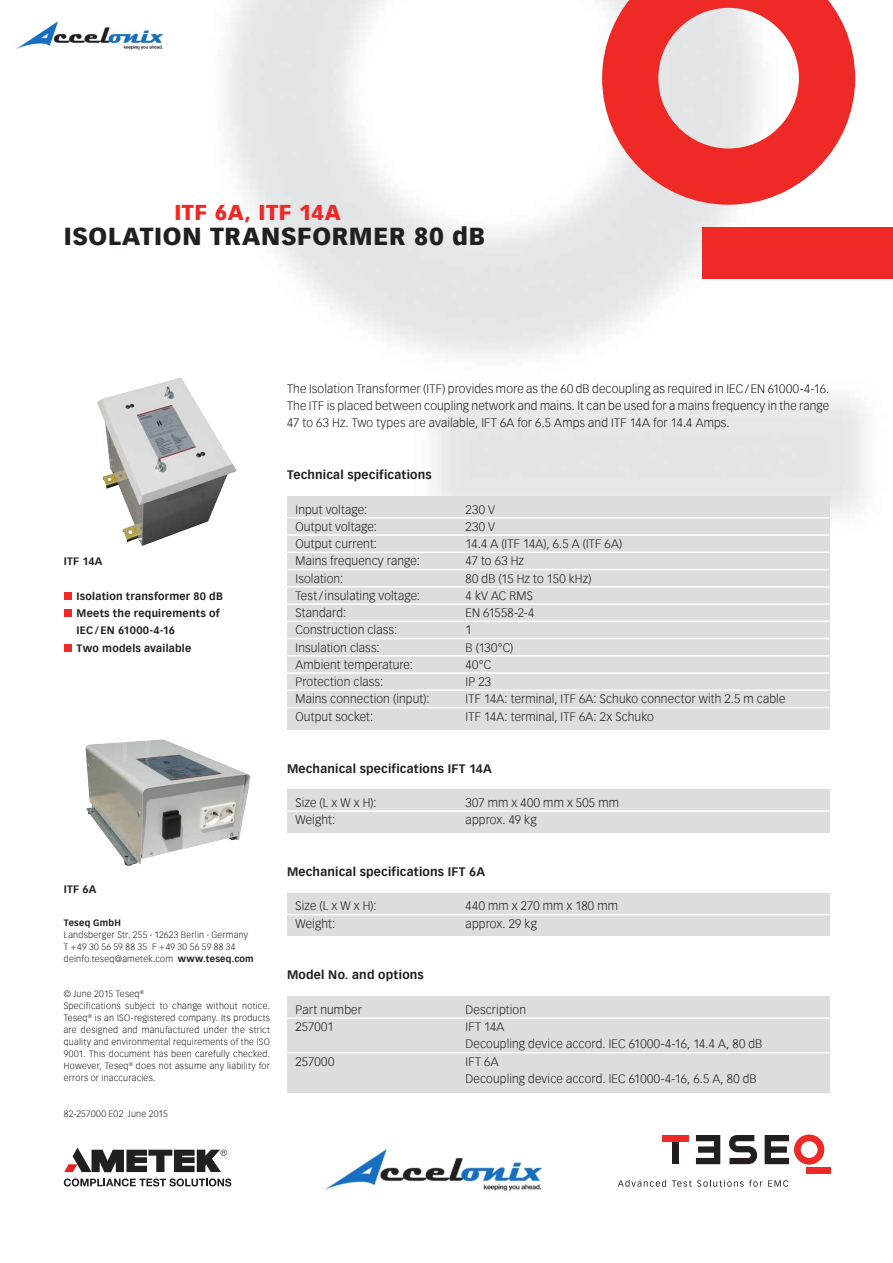
<style>
.page{position:relative;width:893px;height:1263px;background:#fff}
.page>*{position:absolute;margin:0;border:0;box-sizing:border-box;transform-origin:0 0}
.t1{font:900 24px "Vectora Com";letter-spacing:.03em;color:#231f20}
.t2{font:900 21px "Vectora Com";letter-spacing:.03em;color:#ee2926}
.t3{font:300 12px/17.2px "Vectora Com";letter-spacing:.01em;color:#231f20}
.t4{font:700 12px "Vectora Com";letter-spacing:.02em;color:#231f20}
.t5{font:700 10.5px/17.2px "Vectora Com";letter-spacing:.02em;color:#231f20}
.t6{font:300 9px/12px "Vectora Com";letter-spacing:.025em;color:#231f20}
.t7{font:700 9px "Vectora Com";letter-spacing:.03em;color:#231f20}
.s1{font-weight:700}
</style>
<div class="page">
<div style="left:806px;top:1167px;width:24px;height:6px;background:#ee2926"></div>
<svg style="left:765px;top:1134px;width:59px;height:30px"></svg>
<svg style="left:696px;top:1135px;width:24px;height:29px"></svg>
<div style="left:672px;top:1141px;width:7px;height:23px;background:#231f20"></div>
<div style="left:662px;top:1135px;width:27px;height:6px;background:#ee2926"></div>
<svg style="left:618px;top:1180px;width:48px;height:7px"></svg>
<svg style="left:672px;top:1180px;width:90px;height:7px"></svg>
<svg style="left:768px;top:1180px;width:20px;height:7px"></svg>
<svg style="left:729px;top:1135px;width:28px;height:29px"></svg>
<img style="left:225px;top:0;width:668px;height:548px">
<div style="left:702px;top:228px;width:191px;height:51px;background:#ee2926"></div>
<svg style="left:602px;top:0;width:253px;height:205px;fill:#ee2926"></svg>
<div style="left:64px;top:592px;width:7px;height:8px;background:#ee2926"></div>
<div style="left:64px;top:609px;width:7px;height:8px;background:#ee2926"></div>
<div style="left:64px;top:644px;width:7px;height:8px;background:#ee2926"></div>
<img style="left:97px;top:376px;width:143px;height:172px">
<img style="left:85px;top:739px;width:165px;height:127px">
<svg style="left:64px;top:1178px;width:167px;height:8px"></svg>
<svg style="left:64px;top:1147px;width:163px;height:25px"></svg>
<div style="left:287px;top:496px;width:542px;height:234px;background:#dcdddf"></div>
<hr style="left:287px;top:517px;width:542px;height:1px;background:#fff">
<hr style="left:287px;top:534px;width:542px;height:2px;background:#fff">
<hr style="left:287px;top:551px;width:542px;height:2px;background:#fff">
<hr style="left:287px;top:569px;width:542px;height:1px;background:#fff">
<hr style="left:287px;top:586px;width:542px;height:1px;background:#fff">
<hr style="left:287px;top:603px;width:542px;height:2px;background:#fff">
<hr style="left:287px;top:620px;width:542px;height:2px;background:#fff">
<hr style="left:287px;top:638px;width:542px;height:1px;background:#fff">
<hr style="left:287px;top:655px;width:542px;height:1px;background:#fff">
<hr style="left:287px;top:672px;width:542px;height:2px;background:#fff">
<hr style="left:287px;top:689px;width:542px;height:2px;background:#fff">
<hr style="left:287px;top:707px;width:542px;height:1px;background:#fff">
<div style="left:287px;top:893px;width:542px;height:43px;background:#dcdddf"></div>
<hr style="left:287px;top:914px;width:542px;height:1px;background:#fff">
<div style="left:287px;top:790px;width:542px;height:43px;background:#dcdddf"></div>
<hr style="left:287px;top:810px;width:542px;height:2px;background:#fff">
<div style="left:287px;top:997px;width:542px;height:96px;background:#dcdddf"></div>
<hr style="left:287px;top:1017px;width:542px;height:2px;background:#fff">
<hr style="left:287px;top:1052px;width:542px;height:1px;background:#fff">
<img style="left:16px;top:21px;width:148px;height:29px">
<img style="left:325px;top:1149px;width:218px;height:42px">
<h2 class="t2" style="left:174px;top:200px;width:168px">ITF 6A, ITF 14A</h2>
<h1 class="t1" style="left:64px;top:221px;width:423px">ISOLATION TRANSFORMER 80 dB</h1>
<p class="t5" style="left:64px;top:553px;width:40px">ITF 14A</p>
<p class="t5" style="left:77px;top:587px;width:148px">Isolation transformer 80 dB<br>Meets the requirements of<br>IEC/EN 61000-4-16<br>Two models available</p>
<p class="t5" style="left:64px;top:881px;width:34px">ITF 6A</p>
<p class="t7" style="left:64px;top:917px;width:59px">Teseq GmbH</p>
<p class="t6" style="left:64px;top:929px;width:191px">Landsberger Str. 255 · 12623 Berlin · Germany<br>T +49 30 56 59 88 35 F +49 30 56 59 88 34 deinfo.teseq@ametek.com <span class="s1">www.teseq.com</span></p>
<p class="t6" style="left:64px;top:987px;width:208px">© June 2015 Teseq<sup>®<br></sup>Specifications subject to change without notice.<br>Teseq<sup>®</sup> is an ISO-registered company. Its products are designed and manufactured under the strict quality and environmental requirements of the ISO 9001. This document has been carefully checked.<br>However, Teseq<sup>®</sup> does not assume any liability for errors or inaccuracies.</p>
<p class="t6" style="left:64px;top:1108px;width:106px">82-257000 E02 June 2015</p>
<p class="t3" style="left:287px;top:380px;width:544px;text-align:justify">The Isolation Transformer (ITF) provides more as the 60 dB decoupling as required in IEC/EN 61000-4-16.<br>The ITF is placed between coupling network and mains. It can be used for a mains frequency in the range 47 to 63 Hz. Two types are available, IFT 6A for 6.5 Amps and ITF 14A for 14.4 Amps.</p>
<p class="t4" style="left:287px;top:467px;width:146px">Technical specifications</p>
<p class="t3" style="left:296px;top:501px;width:73px">Input voltage:</p>
<p class="t3" style="left:466px;top:501px;width:31px">230 V</p>
<p class="t3" style="left:296px;top:518px;width:83px">Output voltage:</p>
<p class="t3" style="left:466px;top:518px;width:31px">230 V</p>
<p class="t3" style="left:296px;top:535px;width:83px">Output current:</p>
<p class="t3" style="left:466px;top:535px;width:158px">14.4 A (ITF 14A), 6.5 A (ITF 6A)</p>
<p class="t3" style="left:296px;top:552px;width:126px">Mains frequency range:</p>
<p class="t3" style="left:466px;top:552px;width:60px">47 to 63 Hz</p>
<p class="t3" style="left:296px;top:570px;width:49px">Isolation:</p>
<p class="t3" style="left:466px;top:570px;width:127px">80 dB (15 Hz to 150 kHz)</p>
<p class="t3" style="left:296px;top:587px;width:126px">Test/insulating voltage:</p>
<p class="t3" style="left:466px;top:587px;width:69px">4 kV AC RMS</p>
<p class="t3" style="left:296px;top:604px;width:52px">Standard:</p>
<p class="t3" style="left:466px;top:604px;width:70px">EN 61558-2-4</p>
<p class="t3" style="left:296px;top:621px;width:103px">Construction class:</p>
<p class="t3" style="left:466px;top:621px;width:8px">1</p>
<p class="t3" style="left:296px;top:639px;width:86px">Insulation class:</p>
<p class="t3" style="left:466px;top:639px;width:49px">B (130°C)</p>
<p class="t3" style="left:296px;top:656px;width:119px">Ambient temperature:</p>
<p class="t3" style="left:466px;top:656px;width:27px">40°C</p>
<p class="t3" style="left:296px;top:673px;width:89px">Protection class:</p>
<p class="t3" style="left:466px;top:673px;width:27px">IP 23</p>
<p class="t3" style="left:296px;top:691px;width:136px">Mains connection (input):</p>
<p class="t3" style="left:466px;top:691px;width:321px">ITF 14A: terminal, ITF 6A: Schuko connector with 2.5 m cable</p>
<p class="t3" style="left:296px;top:708px;width:79px">Output socket:</p>
<p class="t3" style="left:466px;top:708px;width:190px">ITF 14A: terminal, ITF 6A: 2x Schuko</p>
<p class="t4" style="left:287px;top:761px;width:206px">Mechanical specifications IFT 14A</p>
<p class="t3" style="left:296px;top:794px;width:83px">Size (L x W x H):</p>
<p class="t3" style="left:466px;top:794px;width:155px">307 mm x 400 mm x 505 mm</p>
<p class="t3" style="left:296px;top:811px;width:41px">Weight:</p>
<p class="t3" style="left:466px;top:811px;width:73px">approx. 49 kg</p>
<p class="t4" style="left:287px;top:864px;width:199px">Mechanical specifications IFT 6A</p>
<p class="t3" style="left:296px;top:897px;width:83px">Size (L x W x H):</p>
<p class="t3" style="left:466px;top:897px;width:154px">440 mm x 270 mm x 180 mm</p>
<p class="t3" style="left:296px;top:915px;width:41px">Weight:</p>
<p class="t3" style="left:466px;top:915px;width:73px">approx. 29 kg</p>
<p class="t4" style="left:287px;top:968px;width:138px">Model No. and options</p>
<p class="t3" style="left:296px;top:1001px;width:68px">Part number</p>
<p class="t3" style="left:466px;top:1001px;width:62px">Description</p>
<p class="t3" style="left:296px;top:1018px;width:40px">257001</p>
<p class="t3" style="left:466px;top:1018px;width:298px">IFT 14A<br>Decoupling device accord. IEC 61000-4-16, 14.4 A, 80 dB</p>
<p class="t3" style="left:296px;top:1053px;width:40px">257000</p>
<p class="t3" style="left:466px;top:1053px;width:292px">IFT 6A<br>Decoupling device accord. IEC 61000-4-16, 6.5 A, 80 dB</p>
</div>
